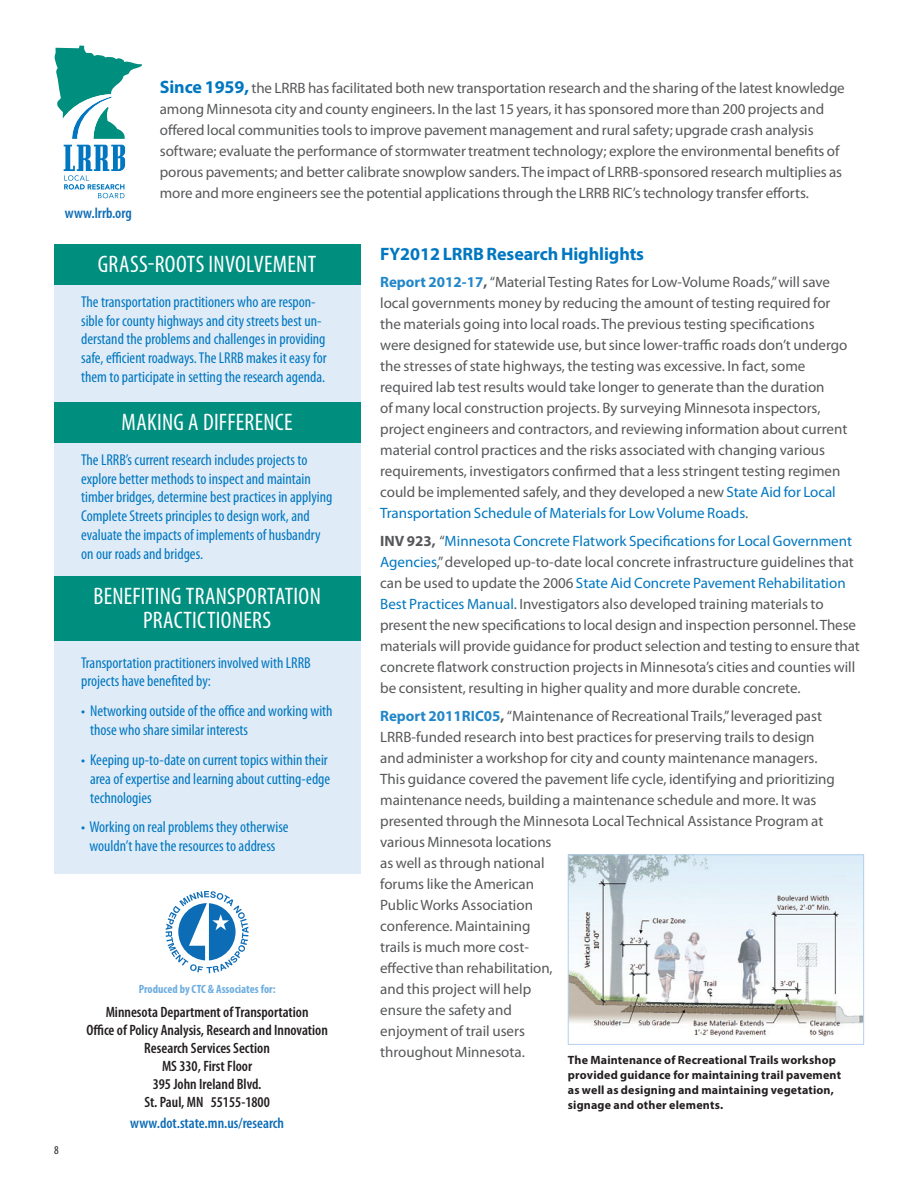
<style>
.page{position:relative;width:918px;height:1188px;background:#fff}
.page>*{position:absolute;margin:0;border:0;box-sizing:border-box;transform-origin:0 0}
.TECH_SUMMARY_TITLE{font:condensed 24px/24px "Myriad Pro";letter-spacing:.01em;color:#fff;text-align:center}
.LRRB_Body_Copy{font:700 18px "Myriad Pro";letter-spacing:-.005em;color:#0077c0}
.Subhead_white{font:condensed 15.75px/18.9px "Myriad Pro";color:#0077c0}
.LRRB_Body_Copy-2{font:15px/21px "Myriad Pro";color:#57585a}
.Paragraph_Style_11{font:600 condensed 15px/18px "Myriad Pro";color:#231f20;text-align:center}
.Paragraph_Style_11-2{font:600 condensed 15px "Myriad Pro";color:#0d6cb6}
._07_Photo_Caption{font:700 12px/15px "Myriad Pro";letter-spacing:.015em;color:#231f20}
.Paragraph_Style_11-3{font:700 condensed 12px "Myriad Pro";color:#6caddf}
.Paragraph_Style_12{font:condensed 12px "Myriad Pro";color:#231f20}
.s1{font-weight:700;font-size:18px;color:#0077c0}
.s2{font-weight:700;color:#2287c8}
.s3{font-weight:700}
.s4{color:#0077c0}
</style>
<div class="page">
<div style="left:54px;top:283px;width:306px;height:122px;background:#dfebf7"></div>
<div style="left:54px;top:441px;width:306px;height:138px;background:#dfebf7"></div>
<div style="left:54px;top:244px;width:306px;height:40px;background:#008e7f"></div>
<div style="left:54px;top:402px;width:306px;height:40px;background:#008e7f"></div>
<div style="left:54px;top:617px;width:306px;height:256px;background:#dfebf7"></div>
<div style="left:54px;top:576px;width:306px;height:65px;background:#008e7f"></div>
<svg style="left:166px;top:891px;width:83px;height:82px"></svg>
<svg style="left:55px;top:45px;width:87px;height:94px"></svg>
<svg style="left:64px;top:145px;width:61px;height:53px"></svg>
<img style="left:570px;top:856px;width:292px;height:180px">
<div style="left:568px;top:854px;width:296px;height:191px;border:1px solid #b3d1ed"></div>
<p class="Paragraph_Style_11-2" style="left:65px;top:204px;width:69px">www.lrrb.org</p>
<p class="LRRB_Body_Copy-2" style="left:160px;top:78px;width:686px"><span class="s1">Since 1959,</span> the LRRB has facilitated both new transportation research and the sharing of the latest knowledge among Minnesota city and county engineers. In the last 15 years, it has sponsored more than 200 projects and offered local communities tools to improve pavement management and rural safety; upgrade crash analysis software; evaluate the performance of stormwater treatment technology; explore the environmental benefits of porous pavements; and better calibrate snowplow sanders. The impact of LRRB-sponsored research multiplies as more and more engineers see the potential applications through the LRRB RIC’s technology transfer efforts.</p>
<p class="TECH_SUMMARY_TITLE" style="left:98px;top:253px;width:220px">GRASS-ROOTS INVOLVEMENT</p>
<p class="Subhead_white" style="left:81px;top:292px;width:247px">The transportation practitioners who are respon&shy;sible for county highways and city streets best un&shy;derstand the problems and challenges in providing safe, efficient roadways. The LRRB makes it easy for them to participate in setting the research agenda.</p>
<p class="TECH_SUMMARY_TITLE" style="left:122px;top:410px;width:172px">MAKING A DIFFERENCE</p>
<p class="Subhead_white" style="left:81px;top:450px;width:253px">The LRRB’s current research includes projects to explore better methods to inspect and maintain timber bridges, determine best practices in applying Complete Streets principles to design work, and evaluate the impacts of implements of husbandry on our roads and bridges.</p>
<p class="TECH_SUMMARY_TITLE" style="left:93px;top:585px;width:229px">BENEFITING TRANSPORTATION<br>PRACTICTIONERS</p>
<p class="Subhead_white" style="left:81px;top:653px;width:231px">Transportation practitioners involved with LRRB projects have benefited by:</p>
<p class="Subhead_white" style="left:90px;top:702px;width:244px;text-indent:-9px">• Networking outside of the office and working with those who share similar interests</p>
<p class="Subhead_white" style="left:90px;top:750px;width:242px;text-indent:-9px">• Keeping up-to-date on current topics within their area of expertise and learning about cutting-edge technologies</p>
<p class="Subhead_white" style="left:81px;top:818px;width:209px;text-align:center">• Working on real problems they otherwise wouldn’t have the resources to address</p>
<p class="Paragraph_Style_12" style="left:54px;top:1143px;width:6px">8</p>
<p class="Paragraph_Style_11-3" style="left:139px;top:981px;width:138px">Produced by CTC &amp; Associates for:</p>
<p class="Paragraph_Style_11" style="left:106px;top:1004px;width:204px">Minnesota Department of Transportation</p>
<p class="Paragraph_Style_11" style="left:86px;top:1022px;width:243px">Office of Policy Analysis, Research and Innovation<br>Research Services Section</p>
<p class="Paragraph_Style_11" style="left:162px;top:1058px;width:92px">MS 330, First Floor</p>
<p class="Paragraph_Style_11" style="left:153px;top:1076px;width:110px">395 John Ireland Blvd.</p>
<p class="Paragraph_Style_11" style="left:144px;top:1094px;width:127px">St. Paul, MN 55155-1800</p>
<p class="Paragraph_Style_11-2" style="left:130px;top:1115px;width:156px">www.dot.state.mn.us/research</p>
<p class="LRRB_Body_Copy" style="left:380px;top:242px;width:265px">FY2012 LRRB Research Highlights</p>
<p class="LRRB_Body_Copy-2" style="left:380px;top:272px;width:469px"><span class="s2">Report 2012-17</span><span class="s3">,</span> “Material Testing Rates for Low-Volume Roads,” will save local governments money by reducing the amount of testing required for the materials going into local roads. The previous testing specifications were designed for statewide use, but since lower-traffic roads don’t undergo the stresses of state highways, the testing was excessive. In fact, some required lab test results would take longer to generate than the duration<br>of many local construction projects. By surveying Minnesota inspectors, project engineers and contractors, and reviewing information about current material control practices and the risks associated with changing various requirements, investigators confirmed that a less stringent testing regimen could be implemented safely, and they developed a new <span class="s4">State Aid for Local Transportation Schedule of Materials for Low Volume Roads</span>.</p>
<p class="LRRB_Body_Copy-2" style="left:380px;top:531px;width:481px"><span class="s3">INV 923,</span> “<span class="s4">Minnesota Concrete Flatwork Specifications for Local Government Agencies</span>,” developed up-to-date local concrete infrastructure guidelines that can be used to update the 2006 <span class="s4">State Aid Concrete Pavement Rehabilitation Best Practices Manual</span>. Investigators also developed training materials to present the new specifications to local design and inspection personnel. These materials will provide guidance for product selection and testing to ensure that concrete flatwork construction projects in Minnesota’s cities and counties will be consistent, resulting in higher quality and more durable concrete.</p>
<p class="LRRB_Body_Copy-2" style="left:380px;top:706px;width:456px"><span class="s2">Report 2011RIC05</span><span class="s3">,</span> “Maintenance of Recreational Trails,” leveraged past LRRB-funded research into best practices for preserving trails to design and administer a workshop for city and county maintenance managers.<br>This guidance covered the pavement life cycle, identifying and prioritizing maintenance needs, building a maintenance schedule and more. It was presented through the Minnesota Local Technical Assistance Program at various Minnesota locations<br>as well as through national<br>forums like the American<br>Public Works Association<br>conference. Maintaining<br>trails is much more cost-<br>effective than rehabilitation,<br>and this project will help<br>ensure the safety and<br>enjoyment of trail users<br>throughout Minnesota.</p>
<p class="_07_Photo_Caption" style="left:568px;top:1052px;width:275px">The Maintenance of Recreational Trails workshop provided guidance for maintaining trail pavement as well as designing and maintaining vegetation, signage and other elements.</p>
</div>
